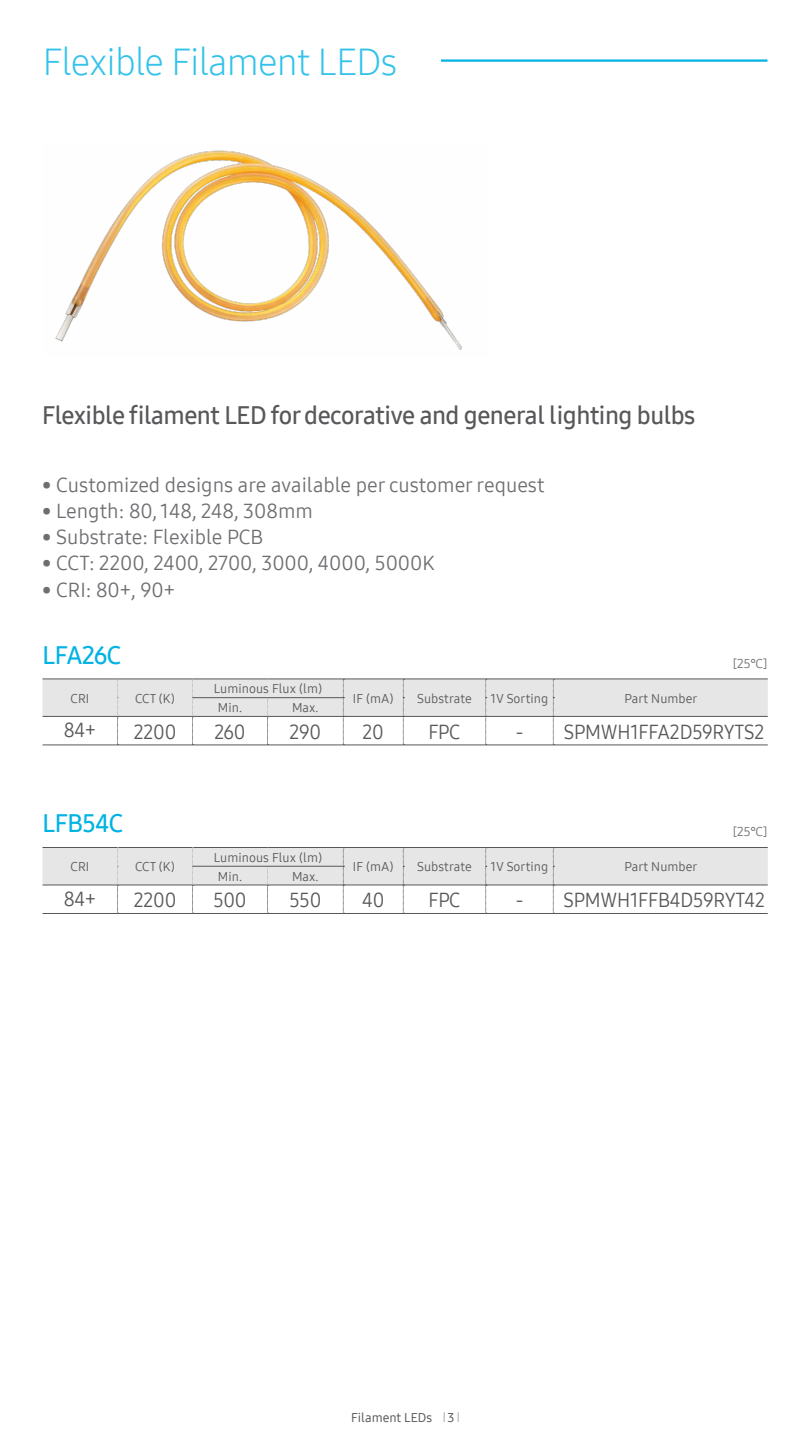
<style>
.page{position:relative;width:810px;height:1440px;background:#fff}
.page>*{position:absolute;margin:0;border:0;box-sizing:border-box;transform-origin:0 0}
.t1{font:37.5px "Samsung One 300";letter-spacing:-.02em;color:#33c2e9}
.t2{font:24.75px "Samsung One 600";letter-spacing:-.02em;color:#58585b}
.t3{font:24.75px "Samsung One 600";letter-spacing:-.02em;color:#00b3e3}
.t4{font:20.25px "Samsung One 400";color:#6d6e71}
.t5{font:20.25px "Samsung One 400";letter-spacing:-.01em;color:#58585b;scale:.95 1}
.t6{font:12.75px "Samsung One 400";letter-spacing:.005em;color:#58585b}
.t7{font:12.75px "Samsung One 500";color:#58595b}
.t8{font:12.75px "Samsung One 400";color:#6d6e71}
</style>
<div class="page">
<img style="left:55px;top:150px;width:407px;height:200px">
<hr style="left:43px;top:745px;width:75px;height:1px;background:#58585b">
<hr style="left:118px;top:745px;width:75px;height:1px;background:#58585b">
<hr style="left:193px;top:745px;width:75px;height:1px;background:#58585b">
<hr style="left:268px;top:745px;width:75px;height:1px;background:#58585b">
<hr style="left:343px;top:745px;width:60px;height:1px;background:#58585b">
<hr style="left:403px;top:745px;width:83px;height:1px;background:#58585b">
<hr style="left:486px;top:745px;width:67px;height:1px;background:#58585b">
<hr style="left:553px;top:745px;width:215px;height:1px;background:#58585b">
<svg style="left:43px;top:679px;width:725px;height:66px"></svg>
<hr style="left:193px;top:698px;width:75px;height:1px;background:#58585b">
<hr style="left:268px;top:698px;width:75px;height:1px;background:#58585b">
<svg style="left:43px;top:847px;width:725px;height:67px"></svg>
<hr style="left:193px;top:866px;width:75px;height:1px;background:#58585b">
<hr style="left:268px;top:866px;width:75px;height:1px;background:#58585b">
<hr style="left:441px;top:59px;width:326px;height:3px;background:#00b3e3">
<h1 class="t1" style="left:43px;top:36px;width:356px">Flexible Filament LEDs</h1>
<p class="t2" style="left:42px;top:399px;width:655px">Flexible filament LED for decorative and general lighting bulbs</p>
<p class="t4" style="left:42px;top:471px;width:504px">• Customized designs are available per customer request</p>
<p class="t4" style="left:42px;top:497px;width:272px">• Length: 80, 148, 248, 308mm</p>
<p class="t4" style="left:42px;top:523px;width:223px">• Substrate: Flexible PCB</p>
<p class="t4" style="left:42px;top:550px;width:394px">• CCT: 2200, 2400, 2700, 3000, 4000, 5000K</p>
<p class="t4" style="left:42px;top:576px;width:134px">• CRI: 80+, 90+</p>
<p class="t3" style="left:43px;top:639px;width:80px">LFA26C</p>
<p class="t6" style="left:70px;top:690px;width:20px">CRI</p>
<p class="t6" style="left:135px;top:690px;width:41px">CCT (K)</p>
<p class="t6" style="left:214px;top:680px;width:110px">Luminous Flux (lm)</p>
<p class="t6" style="left:218px;top:699px;width:26px">Min.</p>
<p class="t6" style="left:292px;top:699px;width:28px">Max.</p>
<p class="t6" style="left:353px;top:690px;width:42px">IF (mA)</p>
<p class="t6" style="left:417px;top:690px;width:56px">Substrate</p>
<p class="t6" style="left:491px;top:690px;width:59px">1V Sorting</p>
<p class="t6" style="left:624px;top:690px;width:75px">Part Number</p>
<p class="t8" style="left:733px;top:655px;width:36px">[25℃]</p>
<p class="t5" style="left:64px;top:716px;width:35px">84+</p>
<p class="t5" style="left:134px;top:718px;width:46px">2200</p>
<p class="t5" style="left:214px;top:718px;width:34px">260</p>
<p class="t5" style="left:290px;top:718px;width:35px">290</p>
<p class="t5" style="left:363px;top:718px;width:24px">20</p>
<p class="t5" style="left:428px;top:718px;width:35px">FPC</p>
<p class="t5" style="left:516px;top:718px;width:263px">- SPMWH1FFA2D59RYTS2</p>
<p class="t3" style="left:43px;top:807px;width:82px">LFB54C</p>
<p class="t6" style="left:70px;top:858px;width:20px">CRI</p>
<p class="t6" style="left:135px;top:858px;width:41px">CCT (K)</p>
<p class="t6" style="left:214px;top:849px;width:110px">Luminous Flux (lm)</p>
<p class="t6" style="left:218px;top:867px;width:26px">Min.</p>
<p class="t6" style="left:292px;top:867px;width:28px">Max.</p>
<p class="t6" style="left:353px;top:858px;width:42px">IF (mA)</p>
<p class="t6" style="left:417px;top:858px;width:56px">Substrate</p>
<p class="t6" style="left:491px;top:858px;width:59px">1V Sorting</p>
<p class="t6" style="left:624px;top:858px;width:75px">Part Number</p>
<p class="t8" style="left:733px;top:823px;width:36px">[25℃]</p>
<p class="t5" style="left:64px;top:885px;width:35px">84+</p>
<p class="t5" style="left:134px;top:886px;width:46px">2200</p>
<p class="t5" style="left:213px;top:886px;width:36px">500</p>
<p class="t5" style="left:289px;top:886px;width:35px">550</p>
<p class="t5" style="left:362px;top:886px;width:25px">40</p>
<p class="t5" style="left:428px;top:886px;width:35px">FPC</p>
<p class="t5" style="left:516px;top:886px;width:264px">- SPMWH1FFB4D59RYT42</p>
<p class="t7" style="left:351px;top:1409px;width:105px">Filament LEDs 3</p>
</div>
